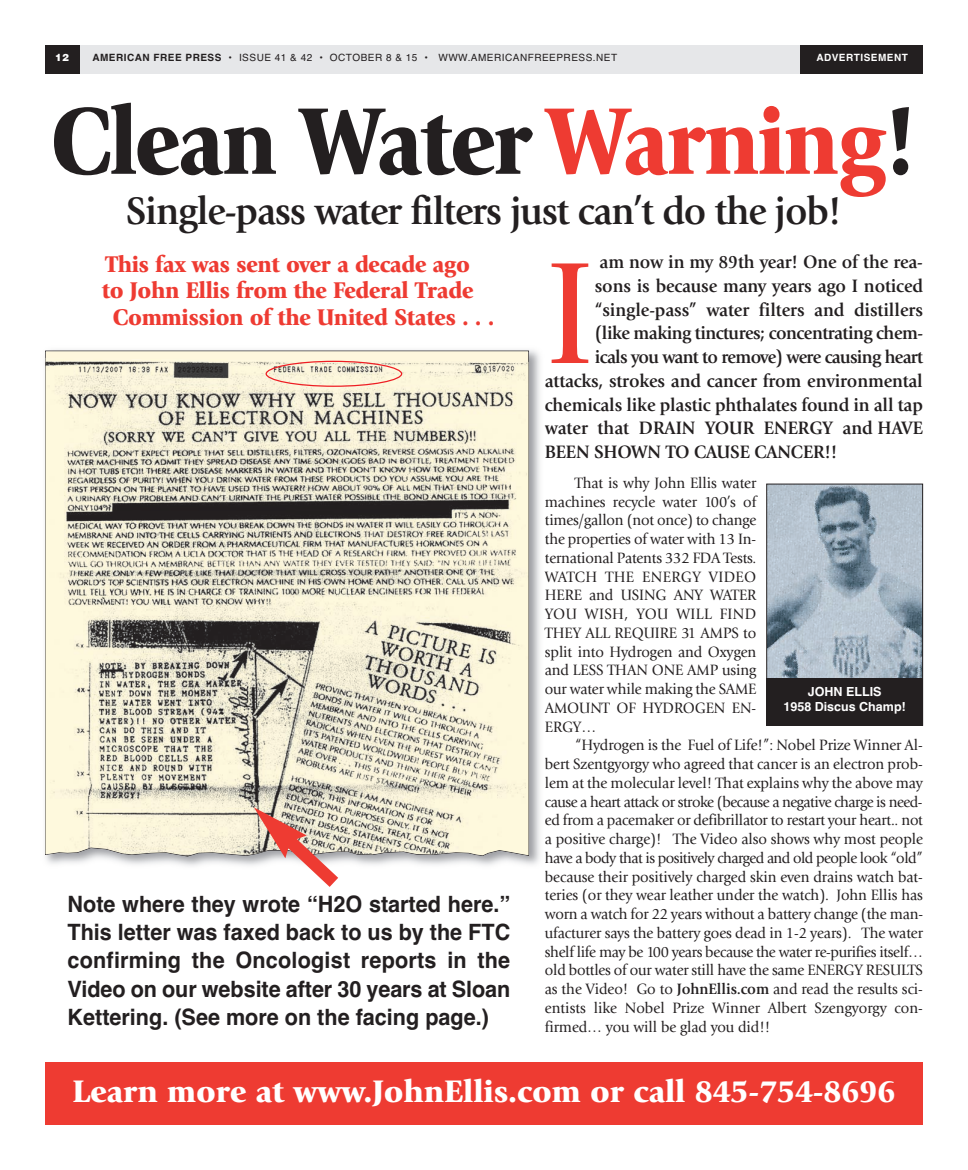
<style>
.page{position:relative;width:968px;height:1170px;background:#fff}
.page>*{position:absolute;margin:0;border:0;box-sizing:border-box;transform-origin:0 0}
.t1{font:150.75px "Giovanni";color:#ee3b32}
.t2{font:900 98.75px "Giovanni";letter-spacing:-.025em;color:#231f20;scale:.9 1}
.t3{font:700 40px "Giovanni";letter-spacing:-.03em;color:#231f20;scale:.95 1}
.t4{font:900 32.5px "Giovanni";letter-spacing:-.005em;color:#fff}
.t5{font:900 23.75px "Giovanni";letter-spacing:-.015em;color:#ee3b32;scale:.96 1}
.t6{font:700 22.5px/28.2px "Helvetica";color:#231f20;text-align:justify;scale:.96 1}
.t7{font:700 18.75px "Giovanni";letter-spacing:-.01em;color:#231f20;scale:.95 1}
.t8{font:700 18.75px "Giovanni";letter-spacing:-.03em;color:#231f20;scale:.95 1}
.t9{font:700 18.75px "Giovanni";letter-spacing:-.04em;color:#231f20;scale:.95 1}
.t10{font:15.62px/18.8px "Giovanni";letter-spacing:-.005em;color:#231f20;text-align:justify;scale:.95 1}
.t11{font:700 12.5px/15px "Helvetica";color:#fff;text-align:center}
.t12{font:10px "Helvetica";letter-spacing:.05em;color:#231f20}
.t13{font:700 10px "Helvetica";letter-spacing:.05em;color:#fff}
.t14{font:900 10px "Helvetica";color:#fff}
.s1{font-weight:700}
.s2{color:#ee3b32}
</style>
<div class="page">
<div style="left:45px;top:45px;width:877px;height:28px;background:#e6e7e9"></div>
<div style="left:800px;top:45px;width:123px;height:28px;background:#231f20"></div>
<div style="left:45px;top:45px;width:35px;height:28px;background:#231f20"></div>
<div style="left:45px;top:1063px;width:877px;height:62px;background:#ee3b32"></div>
<img style="left:768px;top:486px;width:152px;height:192px">
<div style="left:766px;top:484px;width:156px;height:242px;border:1px solid #231f20"></div>
<img style="left:45px;top:350px;width:500px;height:516px">
<img style="left:46px;top:358px;width:482px;height:498px">
<svg style="left:265px;top:361px;width:137px;height:26px;background:#ebd2be"></svg>
<svg style="left:254px;top:807px;width:97px;height:80px"></svg>
<div style="left:766px;top:678px;width:156px;height:48px;background:#231f20"></div>
<p class="t14" style="left:55px;top:51px;width:15px">12</p>
<p class="t12" style="left:92px;top:54px;width:526px"><span class="s1">AMERICAN FREE PRESS</span> • ISSUE 41 &amp; 42 • OCTOBER 8 &amp; 15 • WWW.AMERICANFREEPRESS.NET</p>
<p class="t13" style="left:816px;top:54px;width:93px">ADVERTISEMENT</p>
<h2 class="t2" style="left:51px;top:82px;width:963px">Clean Water <span class="s2">Warning</span>!</h2>
<h3 class="t3" style="left:126px;top:188px;width:755px">Single-pass water filters just can’t do the job!</h3>
<h3 class="t5" style="left:105px;top:250px;width:382px">This fax was sent over a decade ago</h3>
<h3 class="t5" style="left:102px;top:276px;width:388px">to John Ellis from the Federal Trade</h3>
<h3 class="t5" style="left:113px;top:303px;width:399px">Commission of the United States . . .</h3>
<h3 class="t6" style="left:67px;top:892px;width:463px">Note where they wrote “H2O started here.” This letter was faxed back to us by the FTC confirming the Oncologist reports in the Video on our website after 30 years at Sloan Kettering. (See more on the facing page.)</h3>
<p class="t7" style="left:599px;top:251px;width:342px">am now in my 89th year! One of the rea-</p>
<p class="t7" style="left:595px;top:275px;width:347px">sons is because many years ago I noticed</p>
<p class="t7" style="left:595px;top:298px;width:347px">“single-pass” water filters and distillers</p>
<p class="t8" style="left:595px;top:322px;width:347px">(like making tinctures; concentrating chem-</p>
<p class="t9" style="left:595px;top:346px;width:347px">icals you want to remove) were causing heart</p>
<p class="t7" style="left:545px;top:370px;width:399px">attacks, strokes and cancer from environmental</p>
<p class="t7" style="left:545px;top:393px;width:399px">chemicals like plastic phthalates found in all tap</p>
<p class="t7" style="left:545px;top:417px;width:399px">water that DRAIN YOUR ENERGY and HAVE</p>
<p class="t7" style="left:545px;top:441px;width:309px">BEEN SHOWN TO CAUSE CANCER!!</p>
<p class="t10" style="left:545px;top:474px;width:224px;text-indent:30px">That is why John Ellis water machines recycle water 100’s of times/gallon (not once) to change the properties of water with 13 In&shy;ternational Patents 332 FDA Tests.<br>WATCH THE ENERGY VIDEO HERE and USING ANY WATER YOU WISH, YOU WILL FIND THEY ALL REQUIRE 31 AMPS to split into Hydrogen and Oxygen and LESS THAN ONE AMP using our water while making the SAME AMOUNT OF HYDROGEN EN-ERGY…</p>
<p class="t10" style="left:545px;top:736px;width:399px;text-indent:30px">“Hydrogen is the Fuel of Life!”: Nobel Prize Winner Al&shy;bert Szentgyorgy who agreed that cancer is an electron prob&shy;lem at the molecular level! That explains why the above may cause a heart attack or stroke (because a negative charge is need&shy;ed from a pacemaker or defibrillator to restart your heart.. not a positive charge)! The Video also shows why most people have a body that is positively charged and old people look “old” because their positively charged skin even drains watch bat&shy;teries (or they wear leather under the watch). John Ellis has worn a watch for 22 years without a battery change (the man&shy;ufacturer says the battery goes dead in 1-2 years). The water shelf life may be 100 years because the water re-purifies itself… old bottles of our water still have the same ENERGY RESULTS as the Video! Go to <span class="s1">JohnEllis.com</span> and read the results sci&shy;entists like Nobel Prize Winner Albert Szengyorgy con&shy;firmed… you will be glad you did!!</p>
<h1 class="t1" style="left:545px;top:229px;width:52px">I</h1>
<p class="t11" style="left:783px;top:686px;width:124px">JOHN ELLIS<br>1958 Discus Champ!</p>
<h3 class="t4" style="left:73px;top:1072px;width:824px">Learn more at www.JohnEllis.com or call 845-754-8696</h3>
</div>
